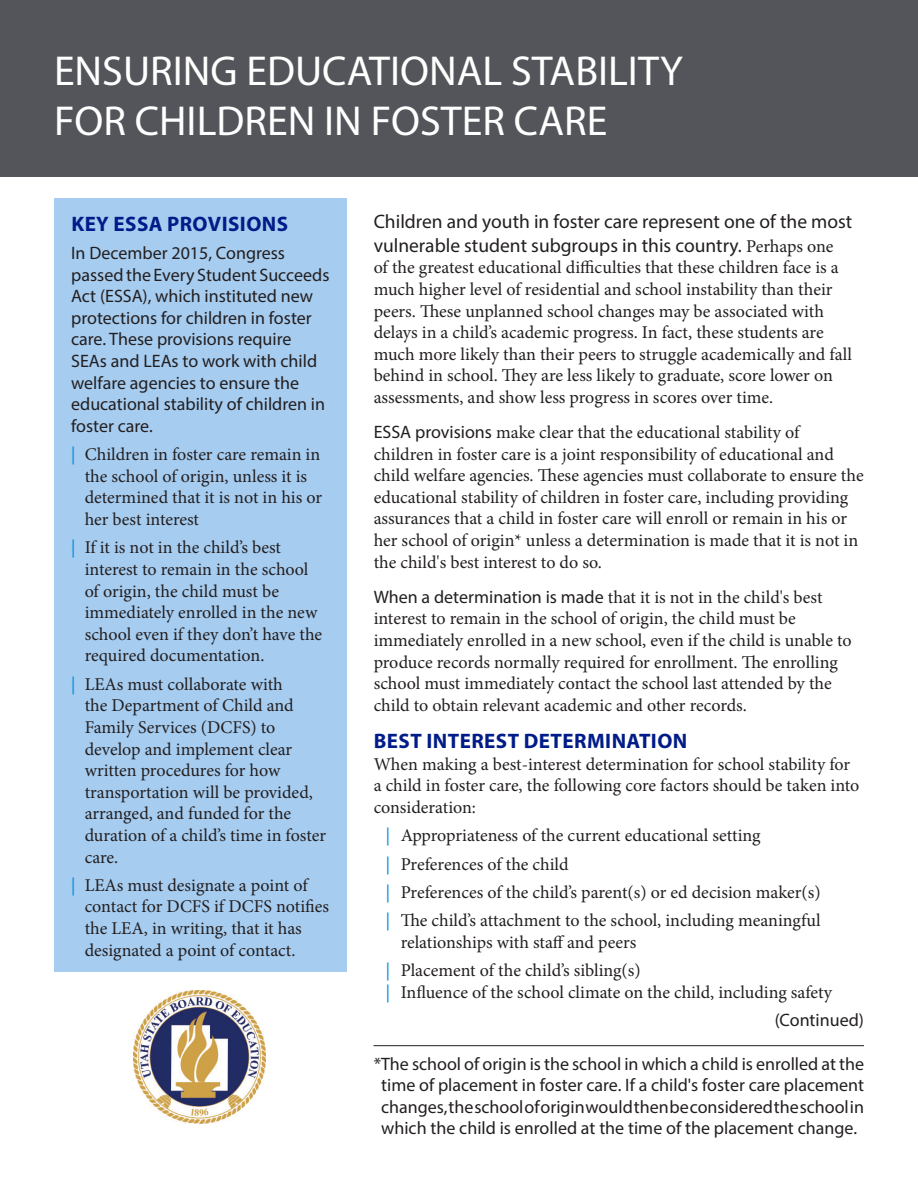
<style>
.page{position:relative;width:918px;height:1188px;background:#fff}
.page>*{position:absolute;margin:0;border:0;box-sizing:border-box;transform-origin:0 0}
.t1{font:42px/50.4px "Myriad Pro";color:#fff}
.Subhead{font:700 21px "Myriad Pro";letter-spacing:.02em;color:#001c88}
.Body_text{font:19.5px/23.4px "Myriad Pro";color:#231f20}
.Body_text-2{font:18px/21.6px "Minion Pro";color:#231f20}
.Body_text-3{font:18px/21.6px "Myriad Pro";color:#231f20}
.s1{font-family:"Myriad Pro";color:#008fde}
.s2{font-family:"Minion Pro";font-size:18px}
.s3{font-family:"Myriad Pro"}
</style>
<div class="page">
<div style="left:0;top:0;width:918px;height:177px;background:#54555a"></div>
<div style="left:54px;top:198px;width:293px;height:774px;background:#a6ccf0"></div>
<hr style="left:374px;top:1045px;width:490px;height:1px;background:#231f20">
<img style="left:134px;top:990px;width:132px;height:133px">
<p class="t1" style="left:54px;top:45px;width:630px">ENSURING EDUCATIONAL STABILITY<br>FOR CHILDREN IN FOSTER CARE</p>
<p class="Subhead" style="left:71px;top:210px;width:218px">KEY ESSA PROVISIONS</p>
<p class="Body_text-3" style="left:71px;top:242px;width:260px">In December 2015, Congress passed the Every Student Succeeds<br>Act (ESSA), which instituted new protections for children in foster care. These provisions require<br>SEAs and LEAs to work with child welfare agencies to ensure the educational stability of children in foster care.</p>
<p class="Body_text-2" style="left:85px;top:444px;width:239px;text-indent:-14px"><span class="s1">]</span> Children in foster care remain in the school of origin, unless it is determined that it is not in his or her best interest</p>
<p class="Body_text-2" style="left:85px;top:537px;width:239px;text-indent:-14px"><span class="s1">]</span> If it is not in the child’s best interest to remain in the school of origin, the child must be immediately enrolled in the new school even if they don’t have the required documentation.</p>
<p class="Body_text-2" style="left:85px;top:673px;width:243px;text-indent:-14px"><span class="s1">]</span> LEAs must collaborate with<br>the Department of Child and<br>Family Services (DCFS) to develop and implement clear written procedures for how transportation will be provided, arranged, and funded for the duration of a child’s time in foster care.</p>
<p class="Body_text-2" style="left:85px;top:874px;width:246px;text-indent:-14px"><span class="s1">]</span> LEAs must designate a point of contact for DCFS if DCFS notifies the LEA, in writing, that it has designated a point of contact.</p>
<p class="Body_text" style="left:374px;top:210px;width:480px">Children and youth in foster care represent one of the most vulnerable student subgroups in this country. <span class="s2">Perhaps one</span></p>
<p class="Body_text-2" style="left:374px;top:257px;width:480px">of the greatest educational difficulties that these children face is a much higher level of residential and school instability than their peers. These unplanned school changes may be associated with delays in a child’s academic progress. In fact, these students are much more likely than their peers to struggle academically and fall behind in school. They are less likely to graduate, score lower on assessments, and show less progress in scores over time.</p>
<p class="Body_text-2" style="left:374px;top:422px;width:492px"><span class="s3">ESSA provisions</span> make clear that the educational stability of children in foster care is a joint responsibility of educational and child welfare agencies. These agencies must collaborate to ensure the educational stability of children in foster care, including providing assurances that a child in foster care will enroll or remain in his or her school of origin* unless a determination is made that it is not in the child's best interest to do so.</p>
<p class="Body_text-2" style="left:374px;top:586px;width:480px"><span class="s3">When a determination is made</span> that it is not in the child's best interest to remain in the school of origin, the child must be immediately enrolled in a new school, even if the child is unable to produce records normally required for enrollment. The enrolling school must immediately contact the school last attended by the child to obtain relevant academic and other records.</p>
<p class="Subhead" style="left:374px;top:727px;width:315px">BEST INTEREST DETERMINATION</p>
<p class="Body_text-2" style="left:374px;top:753px;width:487px">When making a best-interest determination for school stability for a child in foster care, the following core factors should be taken into consideration:</p>
<p class="Body_text-2" style="left:386px;top:825px;width:377px"><span class="s1">]</span> Appropriateness of the current educational setting</p>
<p class="Body_text-2" style="left:386px;top:853px;width:185px"><span class="s1">]</span> Preferences of the child</p>
<p class="Body_text-2" style="left:386px;top:882px;width:436px"><span class="s1">]</span> Preferences of the child’s parent(s) or ed decision maker(s)</p>
<p class="Body_text-2" style="left:401px;top:910px;width:422px;text-indent:-15px"><span class="s1">]</span> The child’s attachment to the school, including meaningful relationships with staff and peers</p>
<p class="Body_text-2" style="left:386px;top:960px;width:257px"><span class="s1">]</span> Placement of the child’s sibling(s)</p>
<p class="Body_text-2" style="left:386px;top:982px;width:448px"><span class="s1">]</span> Influence of the school climate on the child, including safety</p>
<p class="Body_text-3" style="left:775px;top:1009px;width:91px">(Continued)</p>
<p class="Body_text-3" style="left:374px;top:1052px;width:492px;text-align:center">*The school of origin is the school in which a child is enrolled at the time of placement in foster care. If a child's foster care placement changes, the school of origin would then be considered the school in which the child is enrolled at the time of the placement change.</p>
</div>
